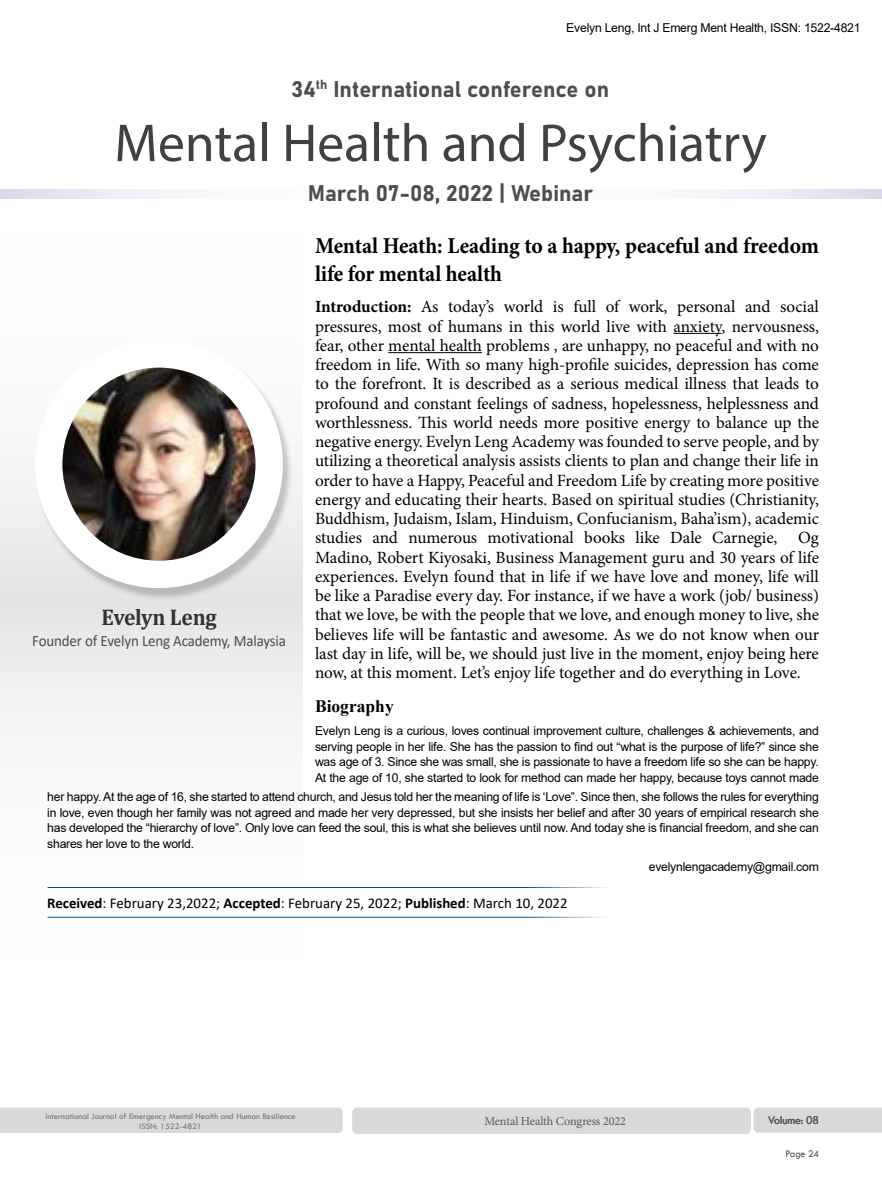
<style>
.page{position:relative;width:882px;height:1197px;background:#fff}
.page>*{position:absolute;margin:0;border:0;box-sizing:border-box;transform-origin:0 0}
.t1{font:53.73px "Myriad Pro";color:#414042}
.t2{font:700 22.75px/28px "Minion Pro";letter-spacing:-.005em;color:#000;scale:.95 1}
.t3{font:700 22.75px "Cambria";letter-spacing:-.01em;color:#333334;scale:.95 1}
.t4{font:22.4px "Bahnschrift";color:#4d4d4f}
.t5{font:700 17.5px "Times New Roman";color:#000}
.t6{font:17.15px/19.2px "Minion Pro";letter-spacing:-.005em;color:#000;text-align:justify}
.t7{font:15.75px "Calibri";letter-spacing:-.01em;color:#4d4d4f;scale:.95 1}
.t8{font:14.88px "Calibri";color:#000}
.t9{font:12.25px/15.8px "Arial";letter-spacing:-.02em;color:#000;text-align:justify}
.t10{font:12.25px "Minion Pro";letter-spacing:-.01em;color:#58595b}
.t11{font:12.25px "Tw Cen";letter-spacing:-.01em;color:#58595b;scale:.95 1}
.t12{font:10.5px "Tw Cen";letter-spacing:-.02em;color:#4d4d4f;scale:.95 1}
.t13{font:8.75px/10.5px "Tw Cen";color:#717275;text-align:center}
.s1{font-weight:700}
</style>
<div class="page">
<div style="left:0;top:597px;width:302px;height:393px;background:linear-gradient(to bottom,#eaeaeb,#fff)"></div>
<div style="left:0;top:205px;width:302px;height:392px;background:linear-gradient(to bottom,#fff,#eaeaeb)"></div>
<div style="left:0;top:1108px;width:343px;height:25px;background:#d7d9da"></div>
<div style="left:352px;top:1108px;width:399px;height:26px;background:#d7d9da;border-radius:5px"></div>
<div style="left:753px;top:1108px;width:129px;height:25px;background:#d7d9da"></div>
<svg style="left:0;top:190px;width:882px;height:9px"></svg>
<div style="left:35px;top:342px;width:257px;height:258px;background:#000;opacity:.2"></div>
<div style="left:35px;top:340px;width:248px;height:248px;background:#fff;border-radius:50%"></div>
<img style="left:62px;top:368px;width:194px;height:193px;border-radius:97px">
<hr style="left:673px;top:333px;width:48px;height:1px;background:#000">
<hr style="left:388px;top:352px;width:94px;height:1px;background:#000">
<hr style="left:48px;top:887px;width:595px;height:1px;background:#004b84">
<hr style="left:48px;top:917px;width:595px;height:1px;background:#004b84">
<p class="t9" style="left:566px;top:19px;width:296px">Evelyn Leng, Int J Emerg Ment Health, ISSN: 1522-4821</p>
<h3 class="t4" style="left:291px;top:72px;width:319px">34<sup>th</sup> International conference on</h3>
<h1 class="t1" style="left:114px;top:110px;width:654px">Mental Health and Psychiatry</h1>
<h2 class="t3" style="left:102px;top:601px;width:123px">Evelyn Leng</h2>
<p class="t7" style="left:32px;top:630px;width:269px">Founder of Evelyn Leng Academy, Malaysia</p>
<h3 class="t4" style="left:308px;top:176px;width:287px">March 07-08, 2022 | Webinar</h3>
<h2 class="t2" style="left:315px;top:231px;width:532px">Mental Heath: Leading to a happy, peaceful and freedom life for mental health</h2>
<p class="t6" style="left:315px;top:297px;width:506px"><span class="s1">Introduction:</span> As today’s world is full of work, personal and social pressures, most of humans in this world live with anxiety, nervousness, fear, other mental health problems , are unhappy, no peaceful and with no freedom in life. With so many high-profile suicides, depression has come to the forefront. It is described as a serious medical illness that leads to profound and constant feelings of sadness, hopelessness, helplessness and worthlessness. This world needs more positive energy to balance up the negative energy. Evelyn Leng Academy was founded to serve people, and by utilizing a theoretical analysis assists clients to plan and change their life in order to have a Happy, Peaceful and Freedom Life by creating more positive energy and educating their hearts. Based on spiritual studies (Christianity, Buddhism, Judaism, Islam, Hinduism, Confucianism, Baha’ism), academic studies and numerous motivational books like Dale Carnegie, Og Madino, Robert Kiyosaki, Business Management guru and 30 years of life experiences. Evelyn found that in life if we have love and money, life will be like a Paradise every day. For instance, if we have a work (job/ business) that we love, be with the people that we love, and enough money to live, she believes life will be fantastic and awesome. As we do not know when our last day in life, will be, we should just live in the moment, enjoy being here now, at this moment. Let’s enjoy life together and do everything in Love.</p>
<p class="t5" style="left:315px;top:693px;width:80px">Biography</p>
<p class="t9" style="left:315px;top:723px;width:505px">Evelyn Leng is a curious, loves continual improvement culture, challenges &amp; achievements, and serving people in her life. She has the passion to find out “what is the purpose of life?” since she was age of 3. Since she was small, she is passionate to have a freedom life so she can be happy.<br>At the age of 10, she started to look for method can made her happy, because toys cannot made</p>
<p class="t9" style="left:47px;top:789px;width:773px">her happy. At the age of 16, she started to attend church, and Jesus told her the meaning of life is ‘Love”. Since then, she follows the rules for everything in love, even though her family was not agreed and made her very depressed, but she insists her belief and after 30 years of empirical research she has developed the “hierarchy of love”. Only love can feed the soul, this is what she believes until now. And today she is financial freedom, and she can shares her love to the world.</p>
<p class="t9" style="left:649px;top:859px;width:172px">evelynlengacademy@gmail.com</p>
<p class="t8" style="left:47px;top:892px;width:522px"><span class="s1">Received</span>: February 23,2022; <span class="s1">Accepted</span>: February 25, 2022; <span class="s1">Published</span>: March 10, 2022</p>
<p class="t13" style="left:46px;top:1111px;width:252px">International Journal of Emergency Mental Health and Human Resilience<br>ISSN: 1522-4821</p>
<p class="t10" style="left:484px;top:1113px;width:143px">Mental Health Congress 2022</p>
<p class="t11" style="left:768px;top:1113px;width:55px">Volume: 08</p>
<p class="t12" style="left:786px;top:1147px;width:37px">Page 24</p>
</div>
